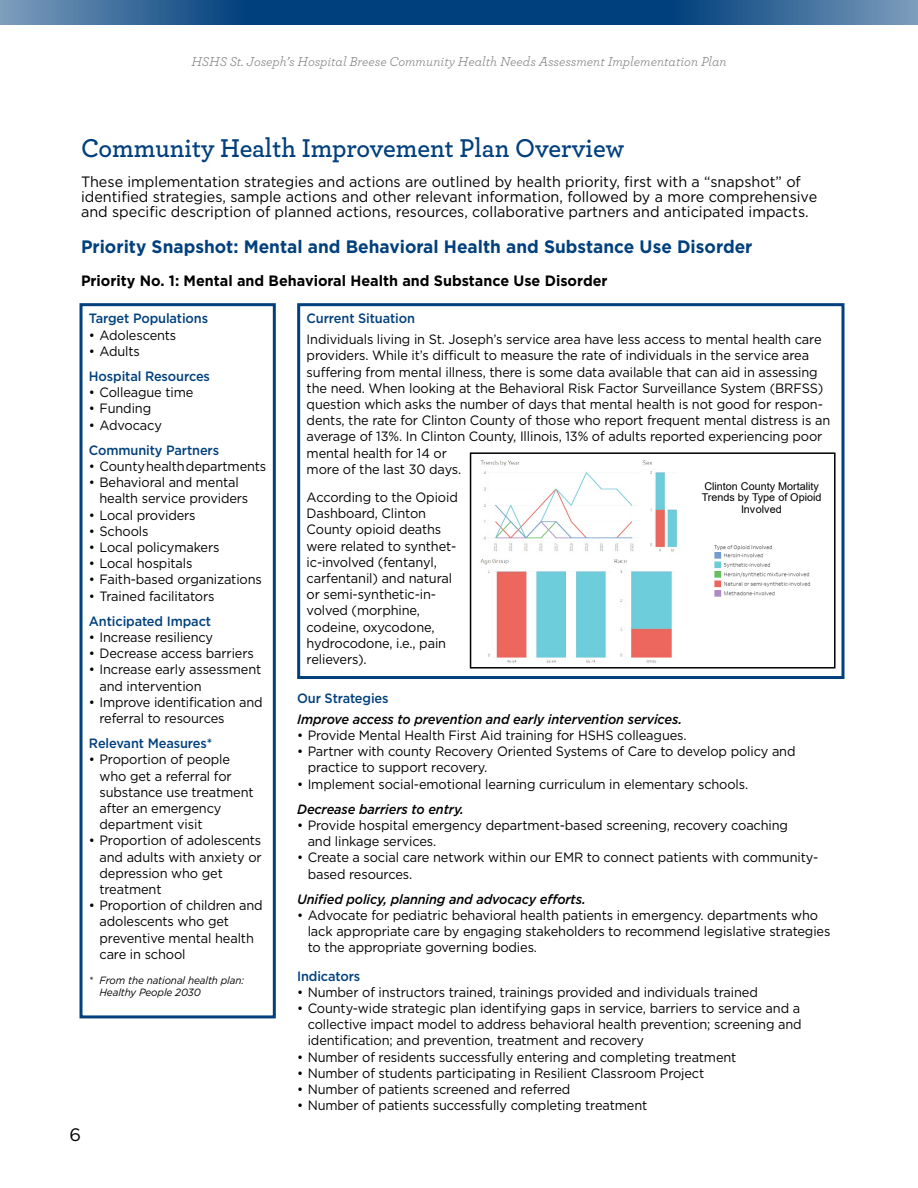
<style>
.page{position:relative;width:918px;height:1188px;background:#fff}
.page>*{position:absolute;margin:0;border:0;box-sizing:border-box;transform-origin:0 0}
.t1{font:600 27px "Archer";color:#00407d;scale:.96 1}
.t2{font:700 18px "Gotham";color:#00407d;scale:.96 1}
.t3{font:18px "Gotham";color:#000}
.t4{font:15px/15px "Gotham";color:#000;scale:.96 1}
.t5{font:700 15px "Gotham";color:#000;scale:.96 1}
.t6{font:13.5px/16.2px "Gotham";letter-spacing:-.01em;color:#000;scale:.95 1}
.t7{font:500 13.5px "Gotham";letter-spacing:-.01em;color:#00407d;scale:.95 1}
.t8{font:italic 500 13.5px "Gotham";letter-spacing:-.01em;color:#000;scale:.95 1}
.t9{font:italic 13.5px "Archer";color:#808285}
.t10{font:10.65px/11.6px "Arial";letter-spacing:-.005em;color:#000;text-align:center}
.t11{font:italic 10.5px/12px "Gotham";letter-spacing:-.01em;color:#000;scale:.95 1}
</style>
<div class="page">
<svg style="left:0;top:0;width:458px;height:25px;background:#22598e"></svg>
<svg style="left:458px;top:0;width:460px;height:25px;background:#21588d"></svg>
<div style="left:80px;top:303px;width:196px;height:715px;border:3px solid #00407d"></div>
<div style="left:297px;top:303px;width:547px;height:376px;border:3px solid #00407d"></div>
<div style="left:470px;top:452px;width:366px;height:217px;border:2px solid #000"></div>
<img style="left:714px;top:545px;width:97px;height:52px">
<img style="left:480px;top:460px;width:197px;height:203px">
<p class="t9" style="left:191px;top:52px;width:537px">HSHS St. Joseph’s Hospital Breese Community Health Needs Assessment Implementation Plan</p>
<h1 class="t1" style="left:81px;top:127px;width:567px">Community Health Improvement Plan Overview</h1>
<p class="t4" style="left:81px;top:173px;width:768px">These implementation strategies and actions are outlined by health priority, first with a “snapshot” of identified strategies, sample actions and other relevant information, followed by a more comprehensive and specific description of planned actions, resources, collaborative partners and anticipated impacts.</p>
<h2 class="t2" style="left:81px;top:235px;width:701px">Priority Snapshot: Mental and Behavioral Health and Substance Use Disorder</h2>
<p class="t5" style="left:81px;top:271px;width:550px">Priority No. 1: Mental and Behavioral Health and Substance Use Disorder</p>
<p class="t7" style="left:89px;top:310px;width:127px">Target Populations</p>
<p class="t6" style="left:89px;top:326px;width:93px">• Adolescents</p>
<p class="t6" style="left:89px;top:343px;width:55px">• Adults</p>
<p class="t7" style="left:89px;top:367px;width:129px">Hospital Resources</p>
<p class="t6" style="left:89px;top:384px;width:111px">• Colleague time</p>
<p class="t6" style="left:89px;top:400px;width:67px">• Funding</p>
<p class="t6" style="left:89px;top:417px;width:78px">• Advocacy</p>
<p class="t7" style="left:89px;top:441px;width:139px">Community Partners</p>
<p class="t6" style="left:89px;top:458px;width:188px">• County health departments</p>
<p class="t6" style="left:99px;top:474px;width:158px;text-indent:-11px">• Behavioral and mental health service providers</p>
<p class="t6" style="left:89px;top:507px;width:114px">• Local providers</p>
<p class="t6" style="left:89px;top:523px;width:64px">• Schools</p>
<p class="t6" style="left:89px;top:539px;width:139px">• Local policymakers</p>
<p class="t6" style="left:89px;top:555px;width:111px">• Local hospitals</p>
<p class="t6" style="left:89px;top:571px;width:184px">• Faith-based organizations</p>
<p class="t6" style="left:89px;top:588px;width:134px">• Trained facilitators</p>
<p class="t7" style="left:89px;top:612px;width:130px">Anticipated Impact</p>
<p class="t6" style="left:89px;top:629px;width:132px">• Increase resiliency</p>
<p class="t6" style="left:89px;top:645px;width:175px">• Decrease access barriers</p>
<p class="t6" style="left:99px;top:661px;width:172px;text-indent:-11px">• Increase early assessment and intervention</p>
<p class="t6" style="left:99px;top:694px;width:173px;text-indent:-11px">• Improve identification and referral to resources</p>
<p class="t7" style="left:89px;top:735px;width:131px">Relevant Measures*</p>
<p class="t6" style="left:99px;top:751px;width:164px;text-indent:-11px">• Proportion of people who get a referral for substance use treatment after an emergency department visit</p>
<p class="t6" style="left:99px;top:832px;width:172px;text-indent:-11px">• Proportion of adolescents and adults with anxiety or depression who get treatment</p>
<p class="t6" style="left:99px;top:897px;width:173px;text-indent:-11px">• Proportion of children and adolescents who get preventive mental health care in school</p>
<p class="t11" style="left:99px;top:974px;width:154px;text-indent:-10px">* From the national health plan:<br>Healthy People 2030</p>
<p class="t7" style="left:307px;top:310px;width:116px">Current Situation</p>
<p class="t6" style="left:307px;top:331px;width:553px">Individuals living in St. Joseph’s service area have less access to mental health care providers. While it’s difficult to measure the rate of individuals in the service area suffering from mental illness, there is some data available that can aid in assessing the need. When looking at the Behavioral Risk Factor Surveillance System (BRFSS) question which asks the number of days that mental health is not good for respon&shy;dents, the rate for Clinton County of those who report frequent mental distress is an average of 13%. In Clinton County, Illinois, 13% of adults reported experiencing poor mental health for 14 or<br>more of the last 30 days.</p>
<p class="t6" style="left:307px;top:489px;width:161px">According to the Opioid<br>Dashboard, Clinton<br>County opioid deaths were related to synthet&shy;ic-involved (fentanyl, carfentanil) and natural or semi-synthetic-in&shy;volved (morphine, codeine, oxycodone, hydrocodone, i.e., pain relievers).</p>
<p class="t7" style="left:297px;top:689px;width:98px">Our Strategies</p>
<p class="t8" style="left:297px;top:710px;width:407px">Improve access to prevention and early intervention services.</p>
<p class="t6" style="left:297px;top:727px;width:409px">• Provide Mental Health First Aid training for HSHS colleagues.</p>
<p class="t6" style="left:308px;top:743px;width:515px;text-indent:-11px">• Partner with county Recovery Oriented Systems of Care to develop policy and practice to support recovery.</p>
<p class="t6" style="left:297px;top:775px;width:474px">• Implement social-emotional learning curriculum in elementary schools.</p>
<p class="t8" style="left:297px;top:800px;width:177px">Decrease barriers to entry.</p>
<p class="t6" style="left:308px;top:817px;width:507px;text-indent:-11px">• Provide hospital emergency department-based screening, recovery coaching and linkage services.</p>
<p class="t6" style="left:308px;top:849px;width:539px;text-indent:-11px">• Create a social care network within our EMR to connect patients with community&shy;based resources.</p>
<p class="t8" style="left:297px;top:890px;width:305px">Unified policy, planning and advocacy efforts.</p>
<p class="t6" style="left:308px;top:907px;width:552px;text-indent:-11px">• Advocate for pediatric behavioral health patients in emergency. departments who lack appropriate care by engaging stakeholders to recommend legislative strategies to the appropriate governing bodies.</p>
<p class="t7" style="left:297px;top:967px;width:68px">Indicators</p>
<p class="t6" style="left:297px;top:984px;width:486px">• Number of instructors trained, trainings provided and individuals trained</p>
<p class="t6" style="left:308px;top:1000px;width:522px;text-align:justify;text-indent:-11px">• County-wide strategic plan identifying gaps in service, barriers to service and a collective impact model to address behavioral health prevention; screening and identification; and prevention, treatment and recovery</p>
<p class="t6" style="left:297px;top:1048px;width:464px">• Number of residents successfully entering and completing treatment</p>
<p class="t6" style="left:297px;top:1065px;width:430px">• Number of students participating in Resilient Classroom Project</p>
<p class="t6" style="left:297px;top:1081px;width:289px">• Number of patients screened and referred</p>
<p class="t6" style="left:297px;top:1097px;width:370px">• Number of patients successfully completing treatment</p>
<p class="t10" style="left:702px;top:480px;width:121px">Clinton County Mortality<br>Trends by Type of Opioid<br>Involved</p>
<h2 class="t3" style="left:69px;top:1123px;width:13px">6</h2>
</div>
